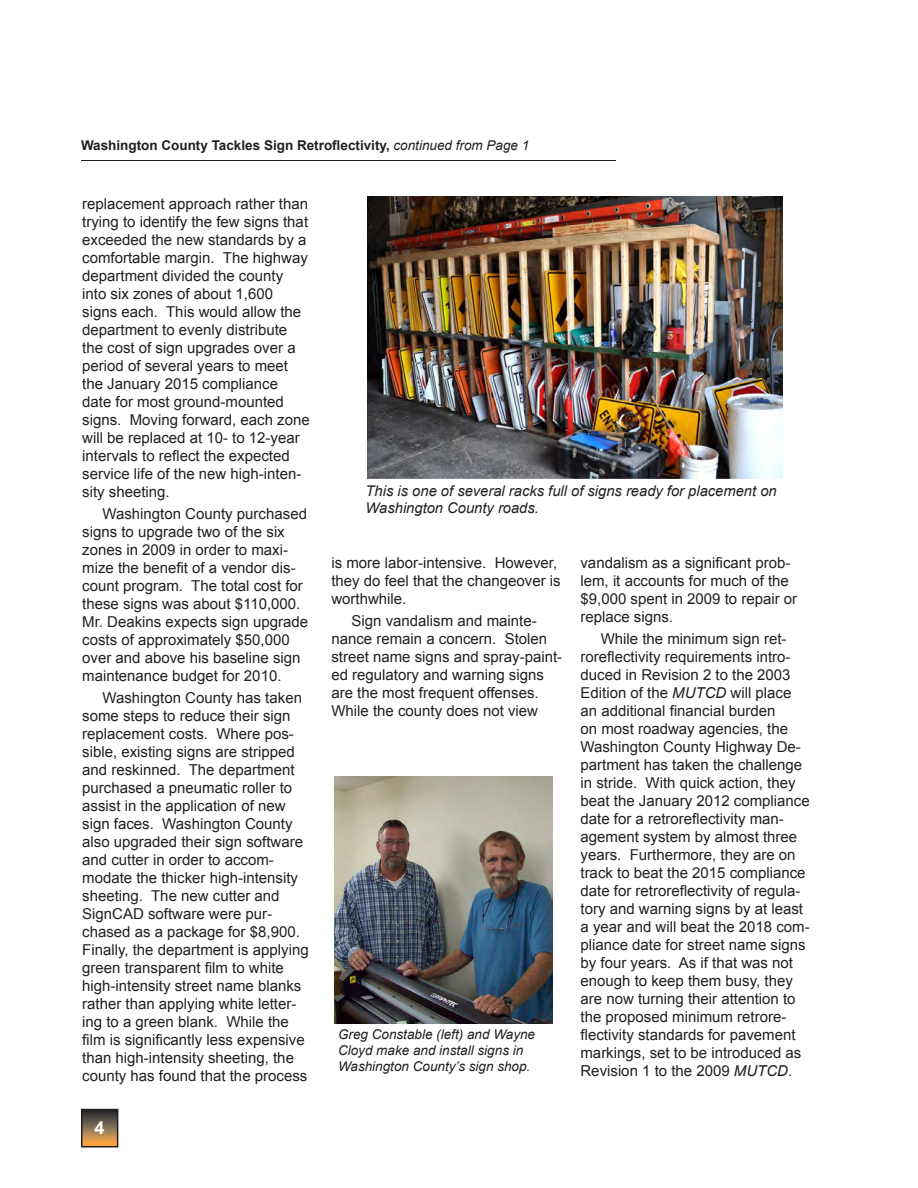
<style>
.page{position:relative;width:918px;height:1188px;background:#fff}
.page>*{position:absolute;margin:0;border:0;box-sizing:border-box;transform-origin:0 0}
.t1{font:700 18px "Arial";color:#fff}
.article_itself{font:15px/18px "Arial";color:#231f20}
.picture_caption{font:italic 14.7px/17.7px "Arial";color:#231f20}
.picture_caption-2{font:italic 13.5px/16.2px "Arial";color:#231f20}
.nextpage{font:700 13.5px "Arial";color:#231f20}
.s1{font-weight:400;font-style:italic}
.s2{font-style:italic}
</style>
<div class="page">
<svg style="left:84px;top:1112px;width:31px;height:33px"></svg>
<div style="left:81px;top:1109px;width:37px;height:39px;border:2px solid #231f20"></div>
<img style="left:367px;top:196px;width:416px;height:283px">
<hr style="left:81px;top:160px;width:535px;height:1px;background:#231f20">
<img style="left:334px;top:776px;width:219px;height:247px">
<p class="nextpage" style="left:81px;top:136px;width:450px">Washington County Tackles Sign Retroflectivity, <span class="s1">continued from Page 1</span></p>
<p class="article_itself" style="left:82px;top:194px;width:229px">replacement approach rather than trying to identify the few signs that exceeded the new standards by a comfortable margin. The highway department divided the county into six zones of about 1,600 signs each. This would allow the department to evenly distribute the cost of sign upgrades over a period of several years to meet the January 2015 compliance date for most ground-mounted signs. Moving forward, each zone will be replaced at 10- to 12-year intervals to reflect the expected service life of the new high-inten&shy;sity sheeting.</p>
<p class="article_itself" style="left:82px;top:505px;width:227px;text-indent:20px">Washington County purchased signs to upgrade two of the six zones in 2009 in order to maxi&shy;mize the benefit of a vendor dis&shy;count program. The total cost for these signs was about $110,000.<br>Mr. Deakins expects sign upgrade costs of approximately $50,000 over and above his baseline sign maintenance budget for 2010.</p>
<p class="article_itself" style="left:82px;top:689px;width:228px;text-indent:20px">Washington County has taken some steps to reduce their sign replacement costs. Where pos&shy;sible, existing signs are stripped and reskinned. The department purchased a pneumatic roller to assist in the application of new sign faces. Washington County also upgraded their sign software and cutter in order to accom&shy;modate the thicker high-intensity sheeting. The new cutter and<br>SignCAD software were pur&shy;chased as a package for $8,900.<br>Finally, the department is applying green transparent film to white high-intensity street name blanks rather than applying white letter&shy;ing to a green blank. While the film is significantly less expensive than high-intensity sheeting, the county has found that the process</p>
<p class="t1" style="left:94px;top:1116px;width:12px">4</p>
<p class="picture_caption" style="left:366px;top:482px;width:413px">This is one of several racks full of signs ready for placement on<br>Washington County roads.</p>
<p class="article_itself" style="left:331px;top:554px;width:231px">is more labor-intensive. However, they do feel that the changeover is worthwhile.</p>
<p class="article_itself" style="left:331px;top:612px;width:232px;text-indent:20px">Sign vandalism and mainte&shy;nance remain a concern. Stolen street name signs and spray-paint&shy;ed regulatory and warning signs are the most frequent offenses.<br>While the county does not view</p>
<p class="picture_caption-2" style="left:338px;top:1026px;width:199px">Greg Constable (left) and Wayne<br>Cloyd make and install signs in<br>Washington County’s sign shop.</p>
<p class="article_itself" style="left:580px;top:554px;width:218px">vandalism as a significant prob&shy;lem, it accounts for much of the $9,000 spent in 2009 to repair or replace signs.</p>
<p class="article_itself" style="left:581px;top:630px;width:231px;text-indent:20px">While the minimum sign ret&shy;roreflectivity requirements intro&shy;duced in Revision 2 to the 2003<br>Edition of the <span class="s2">MUTCD</span> will place an additional financial burden<br>on most roadway agencies, the<br>Washington County Highway De&shy;partment has taken the challenge in stride. With quick action, they beat the January 2012 compliance date for a retroreflectivity man&shy;agement system by almost three years. Furthermore, they are on track to beat the 2015 compliance date for retroreflectivity of regula&shy;tory and warning signs by at least a year and will beat the 2018 com&shy;pliance date for street name signs by four years. As if that was not enough to keep them busy, they are now turning their attention to the proposed minimum retrore&shy;flectivity standards for pavement markings, set to be introduced as<br>Revision 1 to the 2009 <span class="s2">MUTCD</span>.</p>
</div>
